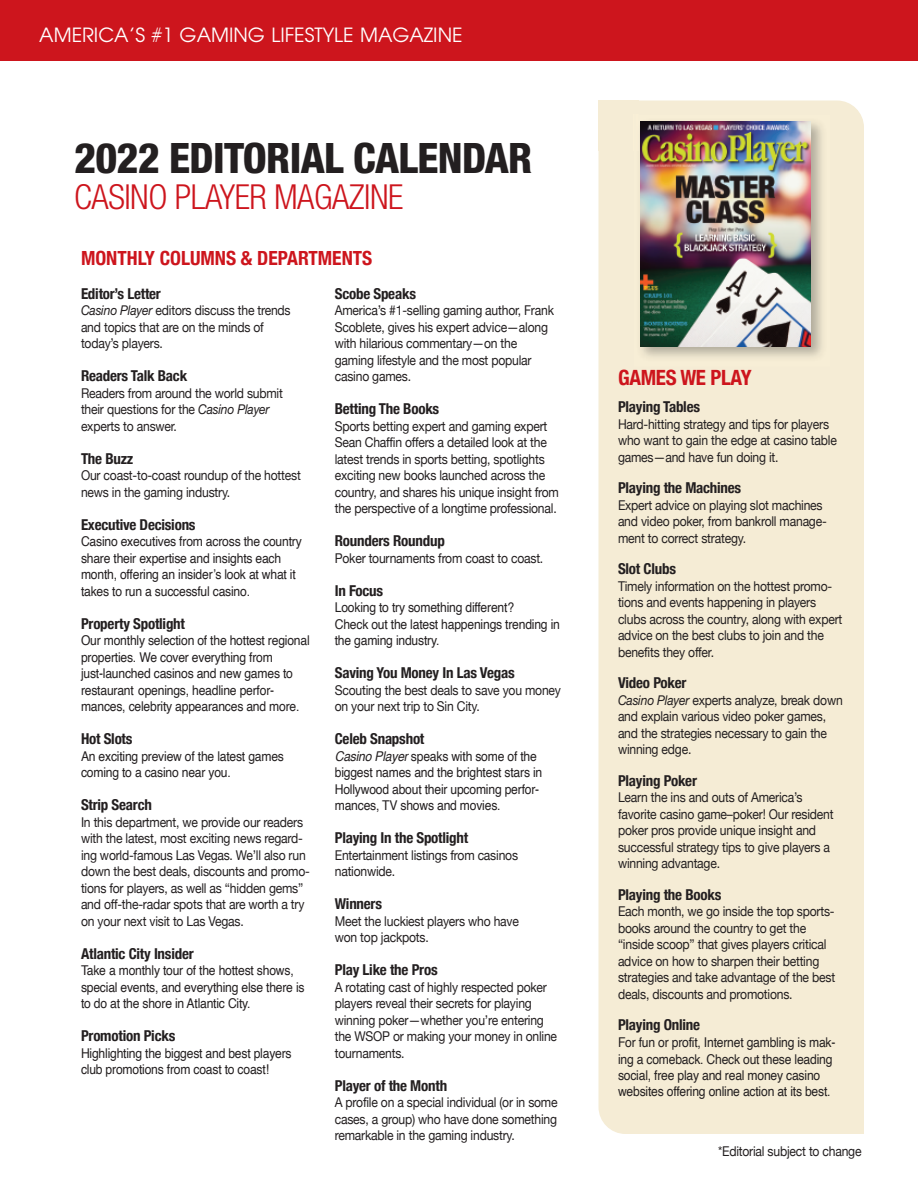
<style>
.page{position:relative;width:918px;height:1188px;background:#fff}
.page>*{position:absolute;margin:0;border:0;box-sizing:border-box;transform-origin:0 0}
.t1{font:800 condensed 42px "Helvetica Neue";letter-spacing:-.015em;color:#231f20}
.t2{font:300 condensed 34.5px "Helvetica Neue";letter-spacing:-.015em;color:#cd151d}
.t3{font:700 condensed 21px "Helvetica Neue";letter-spacing:-.015em;color:#cd151d}
.t4{font:19.5px "Avian";color:#fff}
.t5{font:700 condensed 19.5px "Helvetica Neue";color:#cd151d}
.t6{font:700 condensed 15px "Helvetica Neue";letter-spacing:-.015em;color:#231f20}
.t7{font:13.5px/16.5px "Helvetica Neue";letter-spacing:-.015em;color:#231f20;scale:.9 1}
.t8{font:13.5px/16.5px "Helvetica";letter-spacing:-.015em;color:#231f20;scale:.9 1}
.s1{font-style:italic}
</style>
<div class="page">
<div style="left:598px;top:100px;width:266px;height:1034px;background:#f5ecd5;border-radius:27px"></div>
<div style="left:598px;top:100px;width:41px;height:51px;background:#f5ecd5"></div>
<div style="left:805px;top:1061px;width:59px;height:73px;background:#f5ecd5"></div>
<div style="left:0;top:0;width:918px;height:60px;background:#cd151d"></div>
<img style="left:640px;top:121px;width:182px;height:236px">
<img style="left:641px;top:122px;width:170px;height:225px">
<h3 class="t4" style="left:39px;top:27px;width:425px">AMERICA’S #1 GAMING LIFESTYLE MAGAZINE</h3>
<h1 class="t1" style="left:74px;top:143px;width:460px">2022 EDITORIAL CALENDAR</h1>
<h2 class="t2" style="left:74px;top:185px;width:331px">CASINO PLAYER MAGAZINE</h2>
<h3 class="t5" style="left:81px;top:247px;width:293px">MONTHLY COLUMNS &amp; DEPARTMENTS</h3>
<p class="t6" style="left:81px;top:284px;width:81px">Editor’s Letter</p>
<p class="t7" style="left:81px;top:302px;width:234px"><span class="s1">Casino Player</span> editors discuss the trends and topics that are on the minds of today’s players.</p>
<p class="t6" style="left:81px;top:367px;width:108px">Readers Talk Back</p>
<p class="t7" style="left:81px;top:384px;width:226px">Readers from around the world submit their questions for the <span class="s1">Casino Player </span>experts to answer.</p>
<p class="t6" style="left:81px;top:449px;width:54px">The Buzz</p>
<p class="t7" style="left:81px;top:467px;width:246px">Our coast-to-coast roundup of the hottest news in the gaming industry.</p>
<p class="t6" style="left:81px;top:515px;width:116px">Executive Decisions</p>
<p class="t8" style="left:81px;top:534px;width:247px">Casino executives from across the country share their expertise and insights each month, offering an insider’s look at what it takes to run a successful casino.</p>
<p class="t6" style="left:81px;top:614px;width:106px">Property Spotlight</p>
<p class="t8" style="left:81px;top:633px;width:256px">Our monthly selection of the hottest regional properties. We cover everything from just-launched casinos and new games to restaurant openings, headline perfor&shy;mances, celebrity appearances and more.</p>
<p class="t6" style="left:81px;top:730px;width:53px">Hot Slots</p>
<p class="t8" style="left:81px;top:749px;width:227px">An exciting preview of the latest games coming to a casino near you.</p>
<p class="t6" style="left:81px;top:796px;width:72px">Strip Search</p>
<p class="t7" style="left:81px;top:813px;width:256px">In this department, we provide our readers with the latest, most exciting news regard&shy;ing world-famous Las Vegas. We’ll also run down the best deals, discounts and promo&shy;tions for players, as well as “hidden gems” and off-the-radar spots that are worth a try on your next visit to Las Vegas.</p>
<p class="t6" style="left:81px;top:944px;width:114px">Atlantic City Insider</p>
<p class="t8" style="left:81px;top:963px;width:250px">Take a monthly tour of the hottest shows, special events, and everything else there is to do at the shore in Atlantic City.</p>
<p class="t6" style="left:81px;top:1027px;width:96px">Promotion Picks</p>
<p class="t8" style="left:81px;top:1046px;width:236px">Highlighting the biggest and best players club promotions from coast to coast!</p>
<p class="t6" style="left:335px;top:284px;width:83px">Scobe Speaks</p>
<p class="t7" style="left:335px;top:302px;width:245px">America’s #1-selling gaming author, Frank Scoblete, gives his expert advice—along with hilarious commentary—on the gaming lifestyle and the most popular casino games.</p>
<p class="t6" style="left:335px;top:400px;width:106px">Betting The Books</p>
<p class="t7" style="left:335px;top:417px;width:251px">Sports betting expert and gaming expert Sean Chaffin offers a detailed look at the latest trends in sports betting, spotlights exciting new books launched across the country, and shares his unique insight from the perspective of a longtime professional.</p>
<p class="t6" style="left:335px;top:532px;width:112px">Rounders Roundup</p>
<p class="t7" style="left:335px;top:549px;width:233px">Poker tournaments from coast to coast.</p>
<p class="t6" style="left:335px;top:581px;width:50px">In Focus</p>
<p class="t8" style="left:335px;top:600px;width:252px">Looking to try something different?<br>Check out the latest happenings trending in the gaming industry.</p>
<p class="t6" style="left:335px;top:664px;width:181px">Saving You Money In Las Vegas</p>
<p class="t7" style="left:335px;top:681px;width:253px">Scouting the best deals to save you money on your next trip to Sin City.</p>
<p class="t6" style="left:335px;top:730px;width:91px">Celeb Snapshot</p>
<p class="t8" style="left:335px;top:749px;width:232px"><span class="s1">Casino Player</span> speaks with some of the biggest names and the brightest stars in Hollywood about their upcoming perfor&shy;mances, TV shows and movies.</p>
<p class="t6" style="left:335px;top:829px;width:135px">Playing In the Spotlight</p>
<p class="t7" style="left:335px;top:846px;width:205px">Entertainment listings from casinos nationwide.</p>
<p class="t6" style="left:335px;top:895px;width:49px">Winners</p>
<p class="t7" style="left:335px;top:912px;width:206px">Meet the luckiest players who have won top jackpots.</p>
<p class="t6" style="left:335px;top:961px;width:104px">Play Like the Pros</p>
<p class="t7" style="left:335px;top:978px;width:249px">A rotating cast of highly respected poker players reveal their secrets for playing winning poker—whether you’re entering the WSOP or making your money in online tournaments.</p>
<p class="t6" style="left:335px;top:1076px;width:114px">Player of the Month</p>
<p class="t7" style="left:335px;top:1094px;width:249px;text-align:justify">A profile on a special individual (or in some cases, a group) who have done something remarkable in the gaming industry.</p>
<h3 class="t3" style="left:618px;top:365px;width:135px">GAMES WE PLAY</h3>
<p class="t6" style="left:618px;top:398px;width:84px">Playing Tables</p>
<p class="t7" style="left:618px;top:416px;width:245px">Hard-hitting strategy and tips for players who want to gain the edge at casino table games—and have fun doing it.</p>
<p class="t6" style="left:618px;top:479px;width:125px">Playing the Machines</p>
<p class="t7" style="left:618px;top:497px;width:233px">Expert advice on playing slot machines and video poker, from bankroll manage&shy;ment to correct strategy.</p>
<p class="t6" style="left:618px;top:560px;width:59px">Slot Clubs</p>
<p class="t7" style="left:618px;top:578px;width:251px">Timely information on the hottest promo&shy;tions and events happening in players clubs across the country, along with expert advice on the best clubs to join and the benefits they offer.</p>
<p class="t6" style="left:618px;top:674px;width:70px">Video Poker</p>
<p class="t7" style="left:618px;top:692px;width:251px"><span class="s1">Casino Player</span> experts analyze, break down and explain various video poker games, and the strategies necessary to gain the winning edge.</p>
<p class="t6" style="left:618px;top:772px;width:81px">Playing Poker</p>
<p class="t7" style="left:618px;top:789px;width:241px">Learn the ins and outs of America’s favorite casino game–poker! Our resident poker pros provide unique insight and successful strategy tips to give players a winning advantage.</p>
<p class="t6" style="left:618px;top:886px;width:105px">Playing the Books</p>
<p class="t7" style="left:618px;top:903px;width:243px">Each month, we go inside the top sports&shy;books around the country to get the “inside scoop” that gives players critical advice on how to sharpen their betting strategies and take advantage of the best deals, discounts and promotions.</p>
<p class="t6" style="left:618px;top:1016px;width:84px">Playing Online</p>
<p class="t8" style="left:618px;top:1036px;width:243px">For fun or profit, Internet gambling is mak&shy;ing a comeback. Check out these leading social, free play and real money casino websites offering online action at its best.</p>
<p class="t7" style="left:718px;top:1143px;width:161px">*Editorial subject to change</p>
</div>
